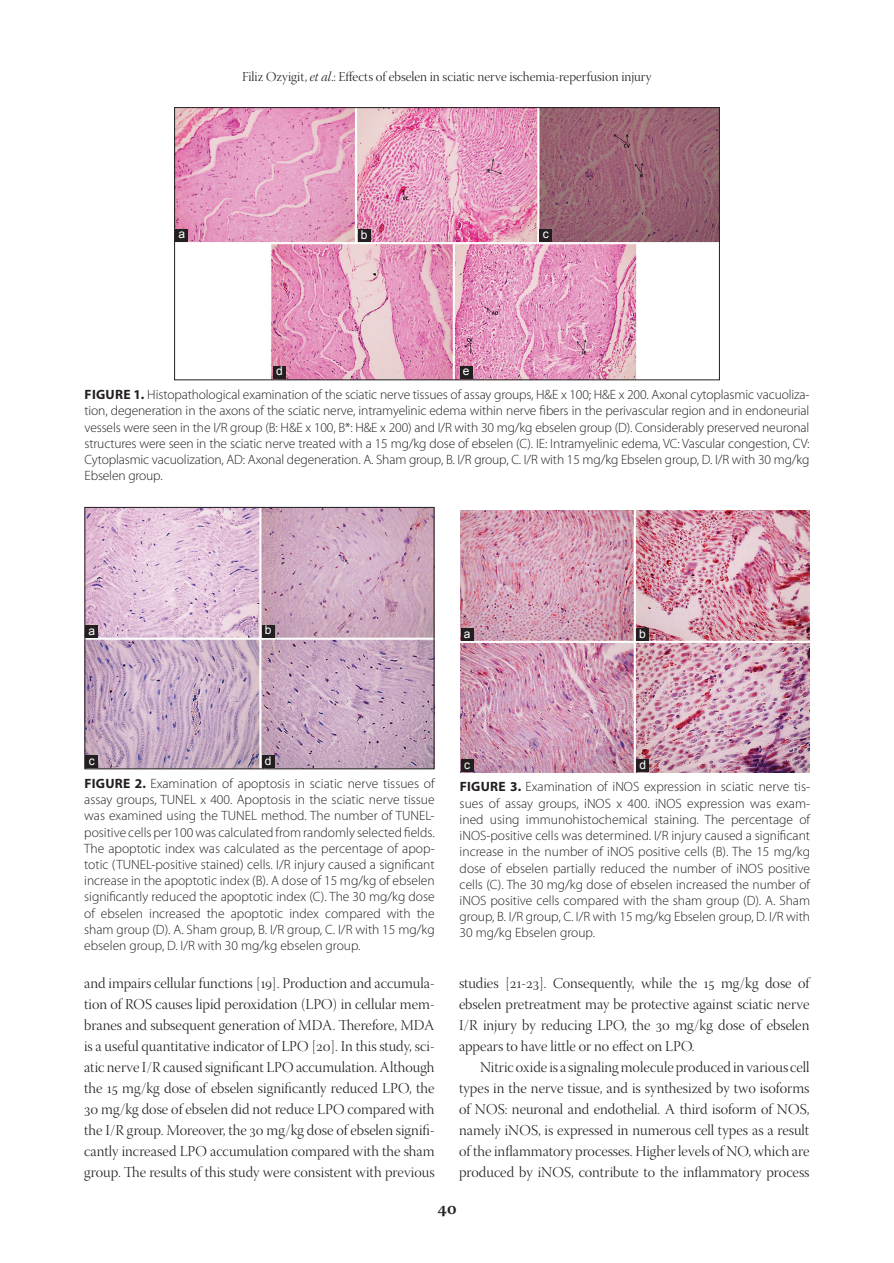
<style>
.page{position:relative;width:894px;height:1263px;background:#fff}
.page>*{position:absolute;margin:0;border:0;box-sizing:border-box;transform-origin:0 0}
.t1{font:600 18px "Warnock Pro";color:#231f20}
.TX{font:15px/21px "Warnock Pro Light Disp";color:#231f20;text-align:justify}
.FGC{font:300 13.5px/16.2px "Myriad Pro";color:#231f20;text-align:justify}
.t2{font:13.5px "Warnock Pro Light Disp";color:#231f20}
.LABEL{font:12px "Arial";color:#fff}
.s1{font-family:"Warnock Pro Light It Disp"}
.s2{font-weight:700}
</style>
<div class="page">
<img style="left:460px;top:511px;width:349px;height:261px">
<div style="left:636px;top:759px;width:12px;height:13px;background:#231f20"></div>
<div style="left:460px;top:759px;width:13px;height:13px;background:#231f20"></div>
<div style="left:635px;top:628px;width:13px;height:12px;background:#231f20"></div>
<div style="left:460px;top:628px;width:13px;height:13px;background:#231f20"></div>
<img style="left:87px;top:509px;width:345px;height:258px">
<div style="left:85px;top:507px;width:349px;height:262px;border:1px solid #231f20"></div>
<div style="left:85px;top:625px;width:13px;height:12px;background:#231f20"></div>
<div style="left:85px;top:755px;width:13px;height:13px;background:#231f20"></div>
<div style="left:262px;top:755px;width:12px;height:13px;background:#231f20"></div>
<div style="left:262px;top:624px;width:12px;height:13px;background:#231f20"></div>
<img style="left:176px;top:109px;width:541px;height:269px">
<div style="left:174px;top:107px;width:545px;height:273px;border:1px solid #231f20"></div>
<div style="left:175px;top:229px;width:13px;height:12px;background:#231f20"></div>
<div style="left:357px;top:229px;width:13px;height:13px;background:#231f20"></div>
<div style="left:539px;top:229px;width:13px;height:12px;background:#231f20"></div>
<div style="left:273px;top:366px;width:13px;height:12px;background:#231f20"></div>
<div style="left:459px;top:366px;width:13px;height:12px;background:#231f20"></div>
<p class="t2" style="left:242px;top:70px;width:411px">Filiz Ozyigit, <span class="s1">et al</span>.: Effects of ebselen in sciatic nerve ischemia-reperfusion injury</p>
<p class="LABEL" style="left:178px;top:226px;width:8px">a</p>
<p class="LABEL" style="left:360px;top:226px;width:8px">b</p>
<p class="LABEL" style="left:542px;top:226px;width:7px">c</p>
<p class="LABEL" style="left:276px;top:363px;width:8px">d</p>
<p class="LABEL" style="left:462px;top:363px;width:8px">e</p>
<p class="FGC" style="left:84px;top:387px;width:726px"><span class="s2">FIGURE 1.</span> Histopathological examination of the sciatic nerve tissues of assay groups, H&amp;E x 100; H&amp;E x 200. Axonal cytoplasmic vacuoliza&shy;tion, degeneration in the axons of the sciatic nerve, intramyelinic edema within nerve fibers in the perivascular region and in endoneurial vessels were seen in the I/R group (B: H&amp;E x 100, B*: H&amp;E x 200) and I/R with 30 mg/kg ebselen group (D). Considerably preserved neuronal structures were seen in the sciatic nerve treated with a 15 mg/kg dose of ebselen (C). IE: Intramyelinic edema, VC: Vascular congestion, CV:<br>Cytoplasmic vacuolization, AD: Axonal degeneration. A. Sham group, B. I/R group, C. I/R with 15 mg/kg Ebselen group, D. I/R with 30 mg/kg Ebselen group.</p>
<p class="LABEL" style="left:88px;top:622px;width:8px">a</p>
<p class="LABEL" style="left:265px;top:622px;width:8px">b</p>
<p class="LABEL" style="left:463px;top:625px;width:8px">a</p>
<p class="LABEL" style="left:638px;top:625px;width:8px">b</p>
<p class="LABEL" style="left:89px;top:752px;width:7px">c</p>
<p class="LABEL" style="left:265px;top:752px;width:8px">d</p>
<p class="FGC" style="left:84px;top:775px;width:352px"><span class="s2">FIGURE 2.</span> Examination of apoptosis in sciatic nerve tissues of assay groups, TUNEL x 400. Apoptosis in the sciatic nerve tissue was examined using the TUNEL method. The number of TUNEL&shy;positive cells per 100 was calculated from randomly selected fields.<br>The apoptotic index was calculated as the percentage of apop&shy;totic (TUNEL-positive stained) cells. I/R injury caused a significant increase in the apoptotic index (B). A dose of 15 mg/kg of ebselen significantly reduced the apoptotic index (C). The 30 mg/kg dose of ebselen increased the apoptotic index compared with the sham group (D). A. Sham group, B. I/R group, C. I/R with 15 mg/kg ebselen group, D. I/R with 30 mg/kg ebselen group.</p>
<p class="LABEL" style="left:464px;top:756px;width:7px">c</p>
<p class="LABEL" style="left:639px;top:756px;width:8px">d</p>
<p class="FGC" style="left:459px;top:779px;width:352px"><span class="s2">FIGURE 3.</span> Examination of iNOS expression in sciatic nerve tis&shy;sues of assay groups, iNOS x 400. iNOS expression was exam&shy;ined using immunohistochemical staining. The percentage of iNOS-positive cells was determined. I/R injury caused a significant increase in the number of iNOS positive cells (B). The 15 mg/kg dose of ebselen partially reduced the number of iNOS positive cells (C). The 30 mg/kg dose of ebselen increased the number of iNOS positive cells compared with the sham group (D). A. Sham group, B. I/R group, C. I/R with 15 mg/kg Ebselen group, D. I/R with 30 mg/kg Ebselen group.</p>
<p class="TX" style="left:84px;top:974px;width:352px">and impairs cellular functions [19]. Production and accumula&shy;tion of ROS causes lipid peroxidation (LPO) in cellular mem&shy;branes and subsequent generation of MDA. Therefore, MDA is a useful quantitative indicator of LPO [20]. In this study, sci&shy;atic nerve I/R caused significant LPO accumulation. Although the 15 mg/kg dose of ebselen significantly reduced LPO, the 30 mg/kg dose of ebselen did not reduce LPO compared with the I/R group. Moreover, the 30 mg/kg dose of ebselen signifi&shy;cantly increased LPO accumulation compared with the sham group. The results of this study were consistent with previous</p>
<p class="TX" style="left:459px;top:973px;width:352px">studies [21-23]. Consequently, while the 15 mg/kg dose of ebselen pretreatment may be protective against sciatic nerve I/R injury by reducing LPO, the 30 mg/kg dose of ebselen appears to have little or no effect on LPO.</p>
<p class="TX" style="left:459px;top:1057px;width:352px;text-indent:21px">Nitric oxide is a signaling molecule produced in various cell types in the nerve tissue, and is synthesized by two isoforms of NOS: neuronal and endothelial. A third isoform of NOS, namely iNOS, is expressed in numerous cell types as a result of the inflammatory processes. Higher levels of NO, which are produced by iNOS, contribute to the inflammatory process</p>
<h1 class="t1" style="left:437px;top:1197px;width:20px">40</h1>
</div>
